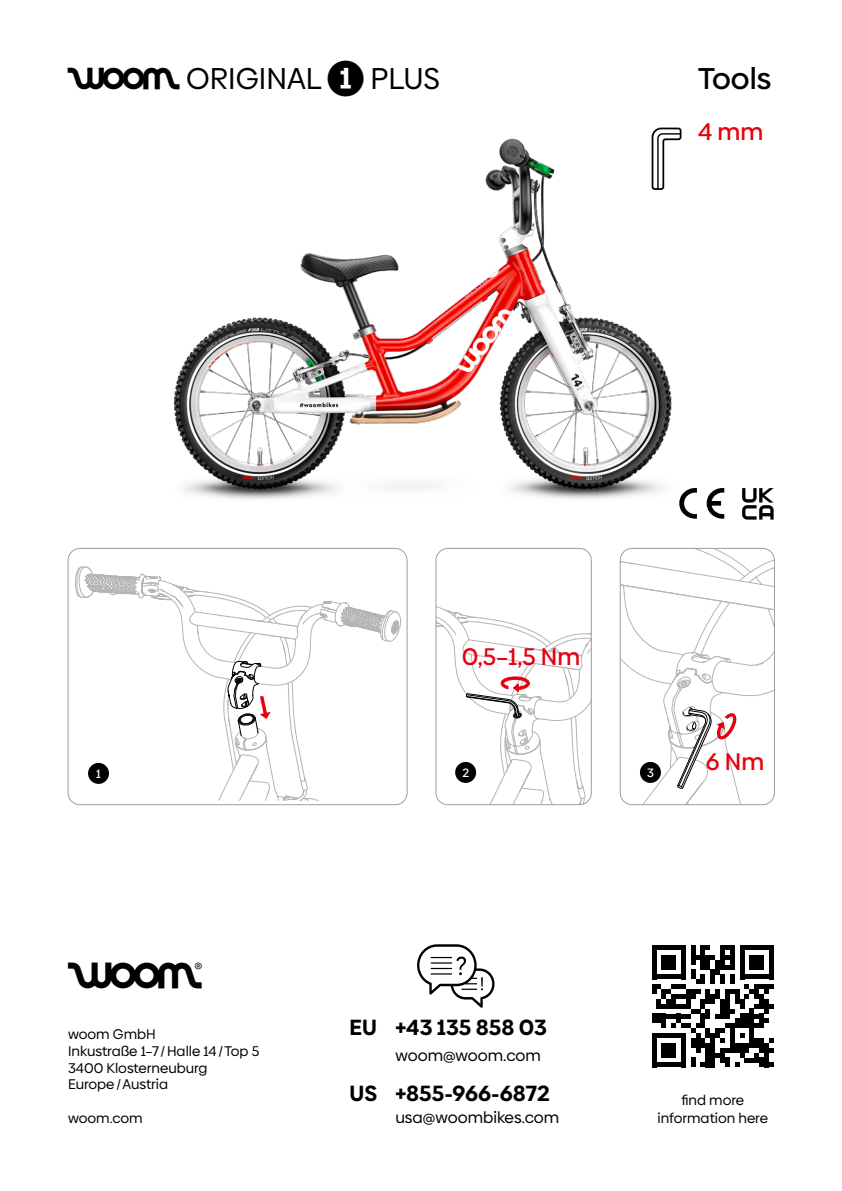
<style>
.page{position:relative;width:842px;height:1191px;background:#fff}
.page>*{position:absolute;margin:0;border:0;box-sizing:border-box;transform-origin:0 0}
.t1{font:30.2px "Biennale";color:#000}
.t2{font:500 30.2px "Biennale";color:#000}
.t3{font:500 24px "Biennale";color:#e7000e}
.t4{font:700 22px "Biennale";color:#000}
.t5{font:16px "Biennale";color:#000}
.t6{font:14px/16.8px "Biennale";color:#000;text-align:center}
.t7{font:500 12.2px "Biennale";color:#fff}
</style>
<div class="page">
<img style="left:173px;top:138px;width:499px;height:362px">
<svg style="left:651px;top:127px;width:31px;height:64px"></svg>
<div style="left:68px;top:548px;width:339px;height:257px;border:1px solid #9d9e9e;border-radius:12px"></div>
<svg style="left:75px;top:550px;width:332px;height:251px"></svg>
<svg style="left:436px;top:598px;width:156px;height:207px"></svg>
<svg style="left:620px;top:548px;width:154px;height:256px"></svg>
<hr style="left:652px;top:945px;width:4px;height:34px;background:#000">
<hr style="left:652px;top:984px;width:4px;height:10px;background:#000">
<hr style="left:652px;top:1013px;width:4px;height:10px;background:#000">
<hr style="left:652px;top:1033px;width:4px;height:34px;background:#000">
<svg style="left:656px;top:945px;width:118px;height:122px"></svg>
<div style="left:88px;top:763px;width:21px;height:21px;background:#000;border-radius:50%"></div>
<div style="left:455px;top:762px;width:21px;height:21px;background:#000;border-radius:50%"></div>
<div style="left:640px;top:762px;width:21px;height:21px;background:#000;border-radius:50%"></div>
<svg style="left:417px;top:944px;width:77px;height:63px"></svg>
<svg style="left:679px;top:487px;width:18px;height:32px"></svg>
<svg style="left:706px;top:487px;width:18px;height:32px"></svg>
<svg style="left:742px;top:488px;width:32px;height:31px"></svg>
<h1 class="t1" style="left:186px;top:60px;width:137px">ORIGINAL</h1>
<h1 class="t1" style="left:371px;top:60px;width:71px">PLUS</h1>
<h1 class="t2" style="left:698px;top:60px;width:75px">Tools</h1>
<h2 class="t3" style="left:698px;top:117px;width:67px">4 mm</h2>
<h2 class="t3" style="left:462px;top:642px;width:120px">0,5–1,5 Nm</h2>
<p class="t7" style="left:96px;top:766px;width:6px">1</p>
<p class="t7" style="left:462px;top:764px;width:8px">2</p>
<p class="t7" style="left:647px;top:764px;width:8px">3</p>
<h2 class="t3" style="left:706px;top:746px;width:60px">6 Nm</h2>
<p class="t6" style="left:68px;top:1025px;width:193px;text-align:left">woom GmbH<br>Inkustraße 1–7 /Halle 14/Top 5<br>3400 Klosterneuburg<br>Europe/Austria</p>
<p class="t6" style="left:68px;top:1109px;width:76px">woom.com</p>
<h3 class="t4" style="left:349px;top:1013px;width:199px">EU +43 135 858 03</h3>
<p class="t5" style="left:395px;top:1045px;width:147px">woom@woom.com</p>
<h3 class="t4" style="left:349px;top:1079px;width:202px">US +855-966-6872</h3>
<p class="t5" style="left:395px;top:1107px;width:165px">usa@woombikes.com</p>
<p class="t6" style="left:657px;top:1091px;width:112px;line-height:17.6px">find more information here</p>
</div>
